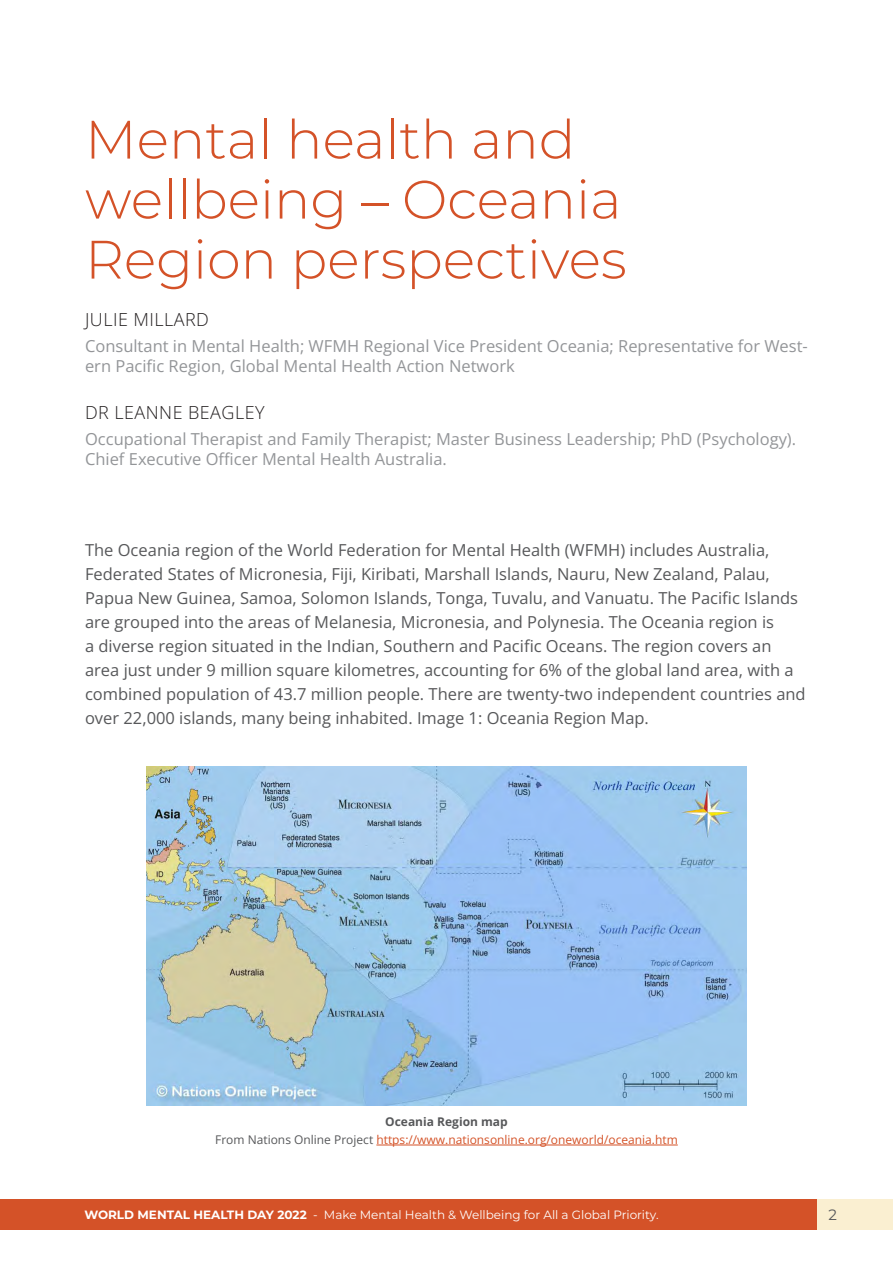
<style>
.page{position:relative;width:893px;height:1263px;background:#fff}
.page>*{position:absolute;margin:0;border:0;box-sizing:border-box;transform-origin:0 0}
.Titular{font:300 54px/60px "Montserrat";color:#d45228}
.Autor{font:300 18px "Open Sans";letter-spacing:.025em;color:#231f20}
.Parrafo{font:16.5px/24px "Open Sans";color:#57585a}
.Autor_Cargo{font:16.5px/19.8px "Open Sans";color:#939598}
.t1{font:15px "Montserrat";color:#57585a}
.Epígrafe_Fotos{font:12px/18px "Open Sans";color:#d45227;text-align:center}
.t2{font:12px "Montserrat";color:#fff}
.s1{font-weight:700;color:#57585a}
.s2{color:#57585a}
.s3{font-weight:700}
</style>
<div class="page">
<div style="left:0;top:1199px;width:893px;height:30px;background:#d45228"></div>
<div style="left:818px;top:1199px;width:75px;height:30px;background:#faefd1"></div>
<hr style="left:376px;top:1145px;width:302px;height:1px;background:#d45227">
<img style="left:146px;top:766px;width:600px;height:339px">
<p class="Titular" style="left:85px;top:108px;width:543px">Mental health and wellbeing – Oceania<br>Region perspectives</p>
<p class="Autor" style="left:85px;top:307px;width:125px">JULIE MILLARD</p>
<p class="Autor_Cargo" style="left:85px;top:336px;width:724px">Consultant in Mental Health; WFMH Regional Vice President Oceania; Representative for West&shy;ern Pacific Region, Global Mental Health Action Network</p>
<p class="Autor" style="left:85px;top:400px;width:181px">DR LEANNE BEAGLEY</p>
<p class="Autor_Cargo" style="left:85px;top:429px;width:713px">Occupational Therapist and Family Therapist; Master Business Leadership; PhD (Psychology).<br>Chief Executive Officer Mental Health Australia.</p>
<p class="Parrafo" style="left:85px;top:538px;width:722px">The Oceania region of the World Federation for Mental Health (WFMH) includes Australia, Federated States of Micronesia, Fiji, Kiribati, Marshall Islands, Nauru, New Zealand, Palau, Papua New Guinea, Samoa, Solomon Islands, Tonga, Tuvalu, and Vanuatu. The Pacific Islands are grouped into the areas of Melanesia, Micronesia, and Polynesia. The Oceania region is<br>a diverse region situated in the Indian, Southern and Pacific Oceans. The region covers an area just under 9 million square kilometres, accounting for 6% of the global land area, with a combined population of 43.7 million people. There are twenty-two independent countries and over 22,000 islands, many being inhabited. Image 1: Oceania Region Map.</p>
<p class="Epígrafe_Fotos" style="left:215px;top:1113px;width:464px"><span class="s1">Oceania Region map<br></span><span class="s2">From Nations Online Project</span> https://www.nationsonline.org/oneworld/oceania.htm</p>
<p class="t2" style="left:84px;top:1207px;width:576px"><span class="s3">WORLD MENTAL HEALTH DAY 2022</span> - Make Mental Health &amp; Wellbeing for All a Global Priority.</p>
<p class="t1" style="left:828px;top:1205px;width:10px">2</p>
</div>
